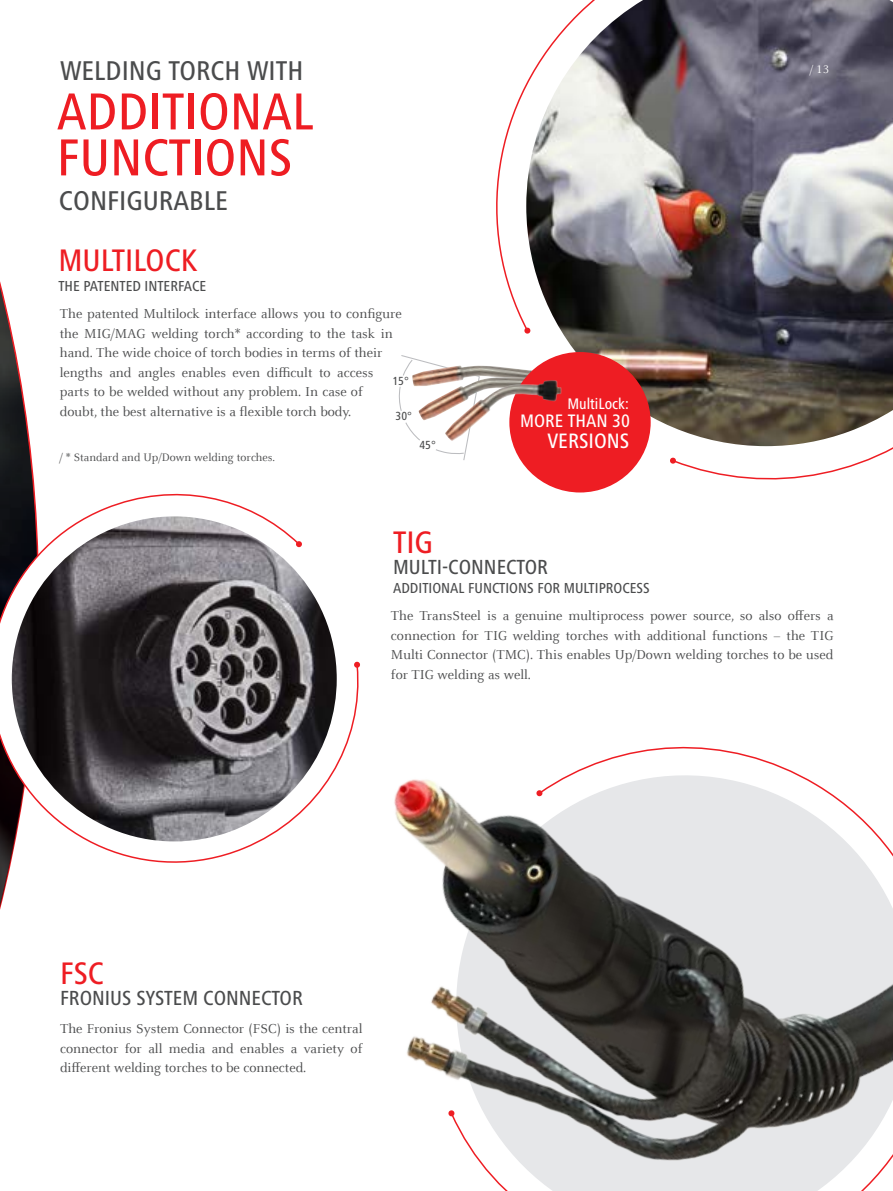
<style>
.page{position:relative;width:893px;height:1191px;background:#fff}
.page>*{position:absolute;margin:0;border:0;box-sizing:border-box;transform-origin:0 0}
.t1{font:500 condensed 53.85px/45.9px "Frutiger Next LTW1 G";color:#ee1d23}
.t2{font:500 condensed 32.25px "Frutiger Next LTW1 G";color:#ee1d23}
.t3{font:500 condensed 28.05px "Frutiger Next LTW1 G";color:#4b4c4d}
.t4{font:500 condensed 21.6px "Frutiger Next LTW1 G";color:#fff}
.t5{font:500 condensed 21.15px "Frutiger Next LTW1 G";color:#4b4c4d}
.t6{font:500 condensed 18.75px "Frutiger Next LTW1 G";color:#fff}
.t7{font:500 condensed 15.9px "Frutiger Next LTW1 G";color:#fff}
.t8{font:500 condensed 15px "Frutiger Next LTW1 G";color:#4b4c4d}
.t9{font:14.25px/19.5px "Celeste Offc Pro";color:#4b4c4d;text-align:justify}
.t10{font:500 condensed 12.15px "Frutiger Next LTW1 G";color:#4b4c4d}
.t11{font:12px "Celeste Offc Pro";color:#4b4c4d}
.t12{font:12px "Celeste Offc Pro";color:#fff}
</style>
<div class="page">
<svg style="left:0;top:281px;width:34px;height:629px"></svg>
<svg style="left:0;top:478px;width:34px;height:429px"></svg>
<svg style="left:0;top:480px;width:262px;height:406px"></svg>
<img style="left:12px;top:516px;width:323px;height:325px">
<svg style="left:496px;top:84px;width:397px;height:409px"></svg>
<svg style="left:670px;top:457px;width:6px;height:7px"></svg>
<svg style="left:524px;top:327px;width:2px;height:7px"></svg>
<img style="left:526px;top:0;width:367px;height:446px">
<svg style="left:399px;top:355px;width:69px;height:105px"></svg>
<img style="left:412px;top:365px;width:120px;height:21px">
<img style="left:418px;top:377px;width:107px;height:43px">
<img style="left:303px;top:654px;width:590px;height:537px">
<div style="left:509px;top:352px;width:142px;height:140px;background:#ee1d23;border-radius:50%"></div>
<img style="left:445px;top:380px;width:117px;height:61px">
<h3 class="t3" style="left:60px;top:54px;width:230px">WELDING TO RCH WITH</h3>
<p class="t12" style="left:810px;top:61px;width:21px">/ 13</p>
<h1 class="t1" style="left:57px;top:89px;width:253px">ADDITIONAL<br>FUNCT</h1>
<h1 class="t1" style="left:191px;top:134px;width:43px">IONS</h1>
<h3 class="t3" style="left:59px;top:184px;width:157px">CON FIGURABLE</h3>
<h2 class="t2" style="left:58px;top:242px;width:140px">MULTILOCK</h2>
<p class="t8" style="left:58px;top:277px;width:47px">THE PATENTE</p>
<p class="t8" style="left:132px;top:277px;width:67px">D INTERFACE</p>
<p class="t9" style="left:60px;top:304px;width:344px;text-align:left">The patented Multilock interface allows you to configure the MIG/MAG welding torch* according to the task in hand. The wide choice of torch bodies in terms of their lengths and angles enables even difficult to access parts to be welded without any problem. In case of doubt, the best alternative is a flexible torch body.</p>
<p class="t10" style="left:392px;top:374px;width:18px">15°</p>
<p class="t10" style="left:396px;top:409px;width:18px">30°</p>
<p class="t11" style="left:59px;top:450px;width:217px">/ * Standard and Up/Down welding torches.</p>
<p class="t10" style="left:419px;top:437px;width:18px">45°</p>
<p class="t7" style="left:567px;top:394px;width:63px">MultiLock:</p>
<h3 class="t4" style="left:547px;top:428px;width:59px">VERSIONS</h3>
<h3 class="t6" style="left:520px;top:410px;width:111px">MORE THAN 30</h3>
<h2 class="t2" style="left:393px;top:523px;width:38px">TIG</h2>
<h3 class="t5" style="left:393px;top:554px;width:68px">MULTI-CONNECTO</h3>
<h3 class="t5" style="left:537px;top:554px;width:12px">R</h3>
<p class="t8" style="left:393px;top:579px;width:90px">ADDITIONAL FUNCT</p>
<p class="t8" style="left:505px;top:579px;width:13px">IONS</p>
<p class="t8" style="left:537px;top:579px;width:85px">FOR MULTIPROCESS</p>
<p class="t9" style="left:391px;top:605px;width:444px">The TransSteel is a genuine multiprocess power source, so also offers a connection for TIG welding torches with additional functions – the TIG Multi Connector (TMC). This enables Up/Down welding torches to be used for TIG welding as well.</p>
<h2 class="t2" style="left:60px;top:955px;width:29px">FSC</h2>
<h3 class="t5" style="left:60px;top:986px;width:87px">FRONIUS SYSTE</h3>
<h3 class="t5" style="left:182px;top:986px;width:33px">M CONNECTO</h3>
<h3 class="t5" style="left:292px;top:986px;width:12px">R</h3>
<p class="t9" style="left:60px;top:1018px;width:304px">The Fronius System Connector (FSC) is the central connector for all media and enables a variety of different welding torches to be connected.</p>
</div>
